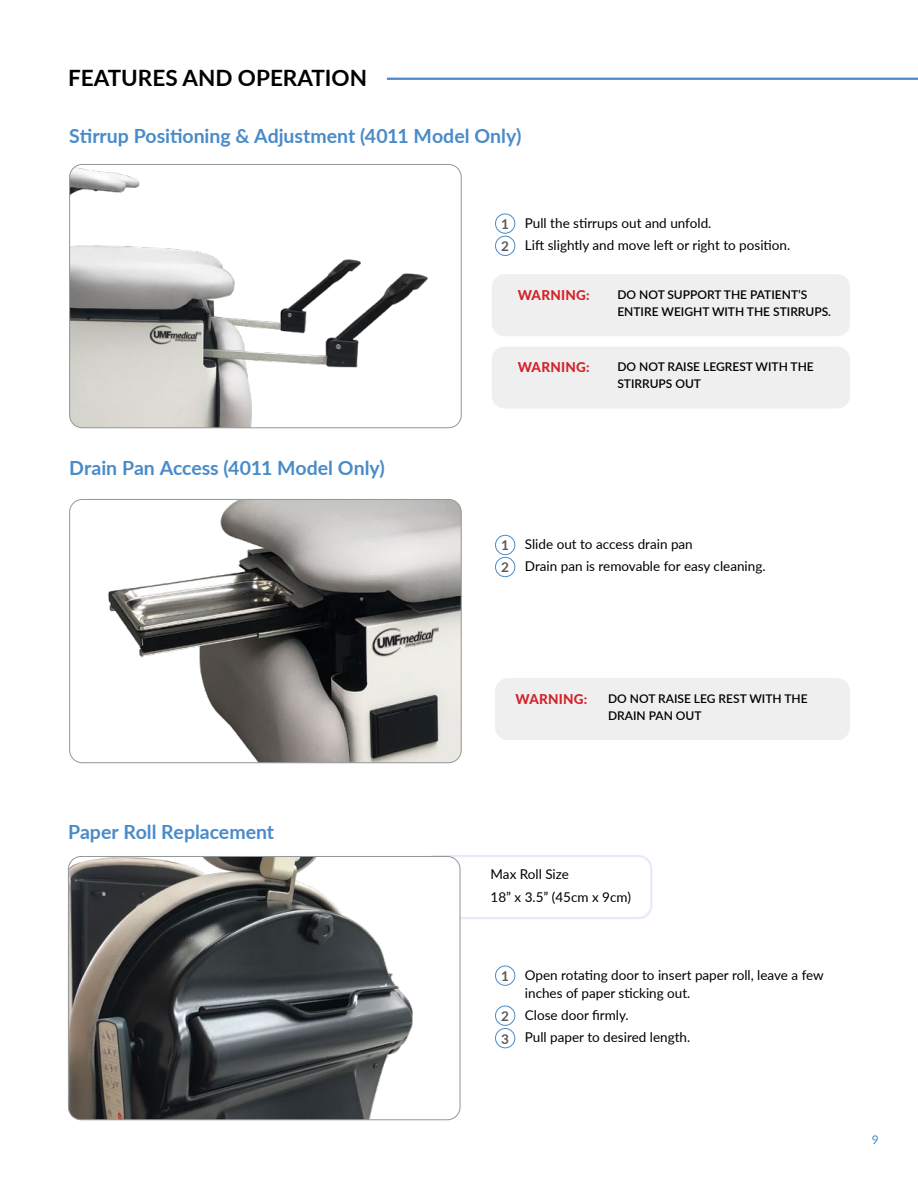
<style>
.page{position:relative;width:918px;height:1188px;background:#fff}
.page>*{position:absolute;margin:0;border:0;box-sizing:border-box;transform-origin:0 0}
.t1{font:700 22.5px "Lato";color:#000}
.t2{font:700 19.5px "Lato";color:#498bc9}
.t3{font:13.5px/22.2px "Lato";color:#000}
.t4{font:800 13.5px "Lato";letter-spacing:.02em;color:#d2232a}
.t5{font:600 12px/16.5px "Lato";color:#000}
.t6{font:12px "Lato";color:#498bc9}
.s1{font-weight:700;color:#58595b}
</style>
<div class="page">
<div style="left:422px;top:855px;width:230px;height:64px;border:2px solid #e5ebf7;border-radius:13px"></div>
<img style="left:68px;top:856px;width:392px;height:264px">
<div style="left:68px;top:856px;width:392px;height:264px;border:1px solid #939598;border-radius:13px"></div>
<img style="left:70px;top:164px;width:391px;height:264px">
<div style="left:69px;top:164px;width:392px;height:264px;border:1px solid #939598;border-radius:13px"></div>
<div style="left:495px;top:966px;width:20px;height:20px;border:1px solid #498bc9;border-radius:50%"></div>
<div style="left:495px;top:1006px;width:20px;height:20px;border:1px solid #498bc9;border-radius:50%"></div>
<div style="left:495px;top:1028px;width:20px;height:20px;border:1px solid #498bc9;border-radius:50%"></div>
<div style="left:495px;top:214px;width:20px;height:20px;border:1px solid #498bc9;border-radius:50%"></div>
<div style="left:495px;top:236px;width:20px;height:20px;border:1px solid #498bc9;border-radius:50%"></div>
<div style="left:492px;top:274px;width:358px;height:62px;background:#efeff0;border-radius:13px"></div>
<div style="left:492px;top:347px;width:358px;height:62px;background:#efeff0;border-radius:13px"></div>
<hr style="left:387px;top:78px;width:531px;height:2px;background:#498bc9">
<img style="left:70px;top:499px;width:391px;height:264px">
<div style="left:69px;top:499px;width:392px;height:264px;border:1px solid #939598;border-radius:13px"></div>
<div style="left:495px;top:535px;width:20px;height:20px;border:1px solid #498bc9;border-radius:50%"></div>
<div style="left:495px;top:557px;width:20px;height:20px;border:1px solid #498bc9;border-radius:50%"></div>
<div style="left:495px;top:678px;width:355px;height:62px;background:#efeff0;border-radius:13px"></div>
<h1 class="t1" style="left:68px;top:61px;width:301px">FEATURES AND OPERATION</h1>
<h2 class="t2" style="left:69px;top:122px;width:454px">Stirrup Positioning &amp; Adjustment (4011 Model Only)</h2>
<p class="t3" style="left:501px;top:211px;width:291px"><span class="s1">1</span> Pull the stirrups out and unfold.<br><span class="s1">2</span> Lift slightly and move left or right to position.</p>
<p class="t5" style="left:617px;top:286px;width:215px">DO NOT SUPPORT THE PATIENT’S<br>ENTIRE WEIGHT WITH THE STIRRUPS.</p>
<p class="t4" style="left:518px;top:285px;width:73px">WARNING:</p>
<h2 class="t2" style="left:69px;top:454px;width:317px">Drain Pan Access (4011 Model Only)</h2>
<p class="t4" style="left:518px;top:357px;width:73px">WARNING:</p>
<p class="t5" style="left:617px;top:358px;width:198px">DO NOT RAISE LEGREST WITH THE<br>STIRRUPS OUT</p>
<p class="t3" style="left:501px;top:532px;width:266px"><span class="s1">1</span> Slide out to access drain pan<br><span class="s1">2</span> Drain pan is removable for easy cleaning.</p>
<h2 class="t2" style="left:68px;top:818px;width:208px">Paper Roll Replacement</h2>
<p class="t4" style="left:516px;top:689px;width:73px">WARNING:</p>
<p class="t5" style="left:608px;top:690px;width:201px">DO NOT RAISE LEG REST WITH THE<br>DRAIN PAN OUT</p>
<p class="t3" style="left:491px;top:863px;width:142px">Max Roll Size<br>18” x 3.5” (45cm x 9cm)</p>
<p class="t3" style="left:525px;top:965px;width:300px;line-height:18px;text-indent:-24px"><span class="s1">1</span> Open rotating door to insert paper roll, leave a few inches of paper sticking out.</p>
<p class="t3" style="left:501px;top:1003px;width:190px"><span class="s1">2</span> Close door firmly.<br><span class="s1">3</span> Pull paper to desired length.</p>
<p class="t6" style="left:872px;top:1131px;width:8px">9</p>
</div>
